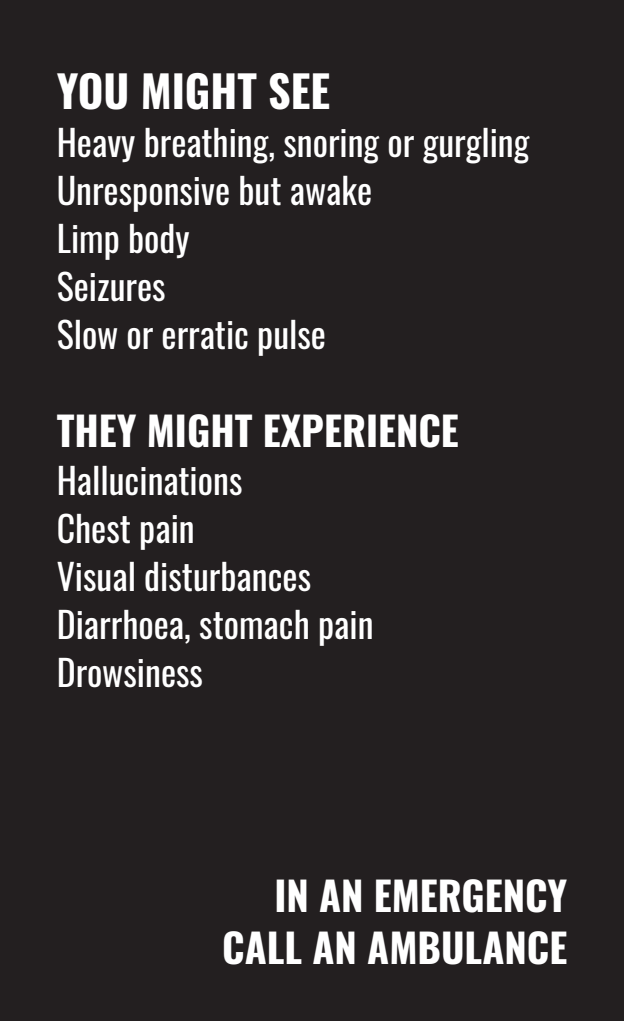
<style>
.page{position:relative;width:624px;height:1021px;background:#fff}
.page>*{position:absolute;margin:0;border:0;box-sizing:border-box;transform-origin:0 0}
.t1{font:700 44px "Oswald";color:#fff}
.t2{font:700 40px/52px "Oswald";color:#fff;text-align:right}
.t3{font:36px "Oswald";color:#fff}
</style>
<div class="page">
<div style="left:0;top:0;width:624px;height:1020px;background:#231f20"></div>
<p class="t1" style="left:57px;top:68px;width:275px">YOU MIGHT SEE</p>
<p class="t3" style="left:57px;top:110px;width:474px">Heavy breathing, snoring or gurgling</p>
<p class="t3" style="left:57px;top:158px;width:317px">Unresponsive but awake</p>
<p class="t3" style="left:57px;top:206px;width:134px">Limp body</p>
<p class="t3" style="left:57px;top:254px;width:110px">Seizures</p>
<p class="t3" style="left:57px;top:302px;width:271px">Slow or erratic pulse</p>
<p class="t2" style="left:57px;top:407px;width:403px">THEY MIGHT EXPERIENCE</p>
<p class="t3" style="left:57px;top:448px;width:187px">Hallucinations</p>
<p class="t3" style="left:57px;top:496px;width:139px">Chest pain</p>
<p class="t3" style="left:57px;top:544px;width:256px">Visual disturbances</p>
<p class="t3" style="left:57px;top:592px;width:318px">Diarrhoea, stomach pain</p>
<p class="t3" style="left:57px;top:640px;width:148px">Drowsiness</p>
<p class="t2" style="left:222px;top:872px;width:346px">IN AN EMERGENCY<br>CALL AN AMBULANCE</p>
</div>
